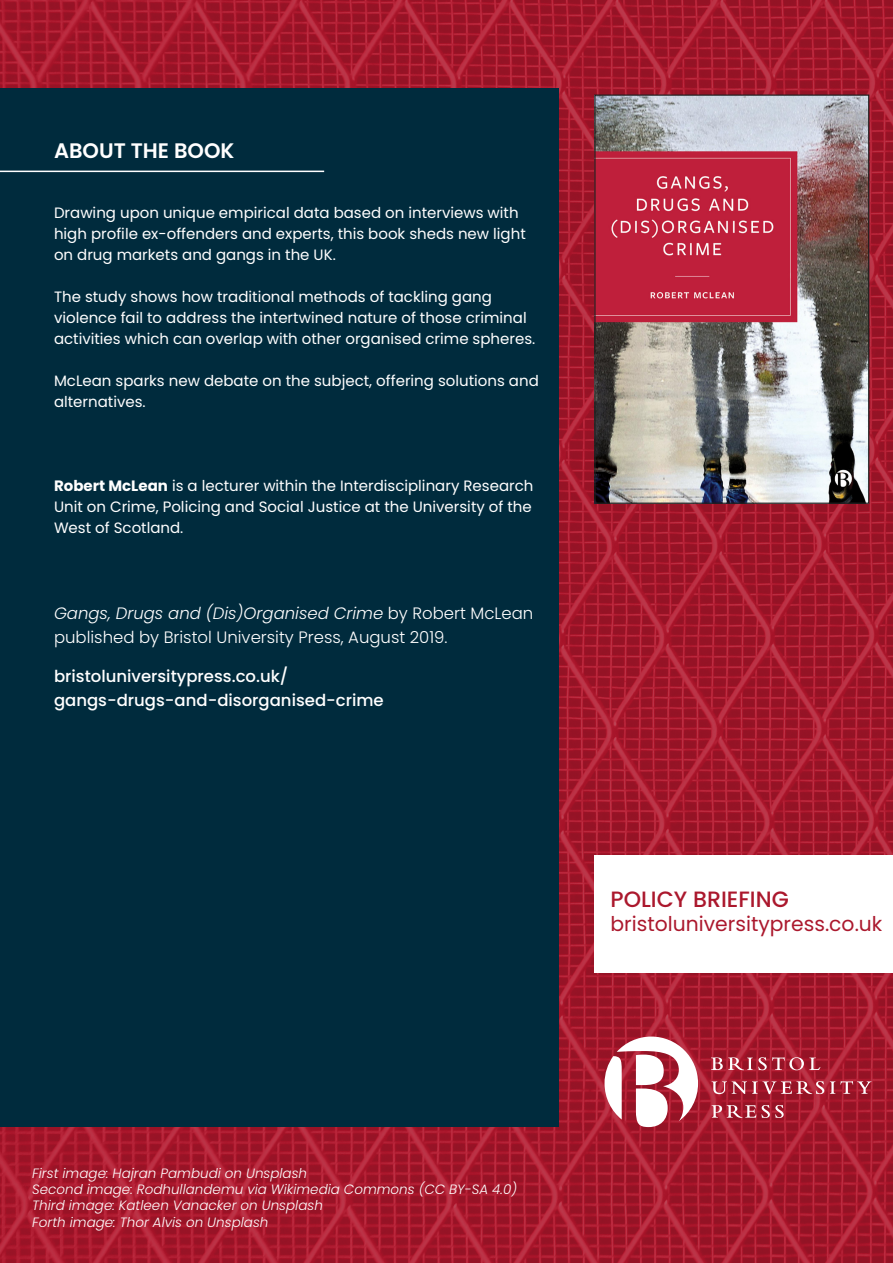
<style>
.page{position:relative;width:893px;height:1263px;background:#fff}
.page>*{position:absolute;margin:0;border:0;box-sizing:border-box;transform-origin:0 0}
.t1{font:500 22.2px "Poppins";color:#ab182d}
.Subheading{font:600 21px "Poppins";color:#fff}
.t2{font:20.25px "Poppins";color:#ab182d}
.t3{font:300 16.5px/24px "Poppins";color:#fff}
.t4{font:500 16.5px/24px "Poppins";color:#fff}
.Body{font:15px/21px "Poppins";color:#fff}
.t5{font:italic 300 13.5px "Poppins";color:#fff}
.s1{font-weight:700}
.s2{font-style:italic}
</style>
<div class="page">
<img style="left:0;top:0;width:893px;height:1263px">
<div style="left:0;top:89px;width:558px;height:1038px;background:#002b3d"></div>
<hr style="left:0;top:171px;width:324px;height:1px;background:#fff">
<div style="left:594px;top:855px;width:299px;height:117px;background:#fff"></div>
<svg style="left:604px;top:1036px;width:94px;height:91px"></svg>
<svg style="left:711px;top:1057px;width:109px;height:13px"></svg>
<svg style="left:712px;top:1081px;width:112px;height:13px"></svg>
<svg style="left:830px;top:1081px;width:41px;height:13px"></svg>
<svg style="left:712px;top:1105px;width:72px;height:13px"></svg>
<img style="left:596px;top:97px;width:271px;height:405px">
<div style="left:594px;top:95px;width:275px;height:409px;border:1px solid #231f20"></div>
<p class="Subheading" style="left:54px;top:139px;width:182px">ABOUT THE BOOK</p>
<p class="Body" style="left:54px;top:202px;width:473px">Drawing upon unique empirical data based on interviews with high profile ex-offenders and experts, this book sheds new light on drug markets and gangs in the UK.</p>
<p class="Body" style="left:54px;top:286px;width:483px">The study shows how traditional methods of tackling gang violence fail to address the intertwined nature of those criminal activities which can overlap with other organised crime spheres.</p>
<p class="Body" style="left:54px;top:370px;width:486px">McLean sparks new debate on the subject, offering solutions and alternatives.</p>
<p class="Body" style="left:54px;top:475px;width:481px;text-align:justify"><span class="s1">Robert McLean</span> is a lecturer within the Interdisciplinary Research Unit on Crime, Policing and Social Justice at the University of the West of Scotland.</p>
<p class="t3" style="left:54px;top:602px;width:481px"><span class="s2">Gangs, Drugs and (Dis)Organised Crime</span> by Robert McLean published by Bristol University Press, August 2019.</p>
<p class="t4" style="left:54px;top:665px;width:331px">bristoluniversitypress.co.uk/ gangs-drugs-and-disorganised-crime</p>
<p class="t1" style="left:610px;top:887px;width:180px">POLICY BRIEFING</p>
<p class="t2" style="left:610px;top:912px;width:273px">bristoluniversitypress.co.uk</p>
<p class="t5" style="left:32px;top:1165px;width:276px">First image: Hajran Pambudi on Unsplash</p>
<p class="t5" style="left:32px;top:1182px;width:486px">Second image: Rodhullandemu via Wikimedia Commons (CC BY-SA 4.0)</p>
<p class="t5" style="left:32px;top:1198px;width:292px">Third image: Katleen Vanacker on Unsplash</p>
<p class="t5" style="left:32px;top:1214px;width:238px">Forth image: Thor Alvis on Unsplash</p>
</div>
